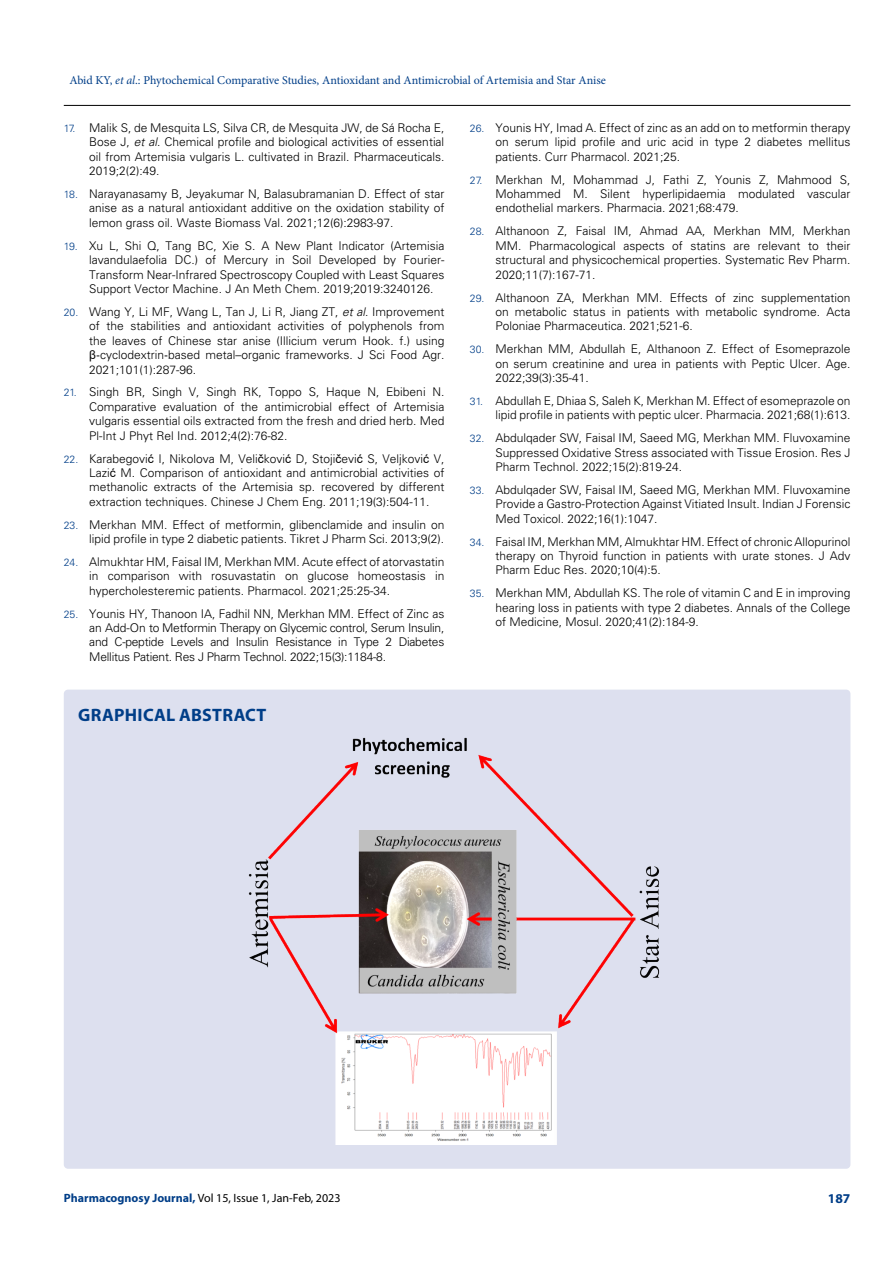
<style>
.page{position:relative;width:893px;height:1263px;background:#fff}
.page>*{position:absolute;margin:0;border:0;box-sizing:border-box;transform-origin:0 0}
.t1{font:700 18px "Myriad Pro";letter-spacing:.015em;color:#003e88}
.t2{font:700 13.5px "Myriad Pro";color:#003e88}
.t3{font:300 12px/14.4px "Univers LT Std";color:#000;text-align:justify}
.t4{font:12px "Minion Pro";color:#003e88}
.t5{font:12px "Myriad Pro";color:#000}
.s1{font-style:italic}
.s2{font-size:10.5px;color:#003e88}
.s3{font-family:"Arial";font-weight:400}
.s4{font-family:"Cambria Math";font-weight:400}
.s5{font-weight:700;color:#003e88}
</style>
<div class="page">
<hr style="left:64px;top:105px;width:786px;height:1px;background:#000">
<div style="left:64px;top:690px;width:786px;height:479px;background:#dde0ef;border-radius:4px"></div>
<img style="left:248px;top:737px;width:412px;height:408px">
<p class="t4" style="left:69px;top:72px;width:538px">Abid KY, <span class="s1">et al</span>.: Phytochemical Comparative Studies, Antioxidant and Antimicrobial of Artemisia and Star Anise</p>
<p class="t3" style="left:89px;top:121px;width:357px;text-indent:-26px"><span class="s2">17.</span> Malik S, de Mesquita LS, Silva CR, de Mesquita JW, de Sá Rocha E, Bose J, <span class="s1">et al</span>. Chemical profile and biological activities of essential oil from Artemisia vulgaris L. cultivated in Brazil. Pharmaceuticals.<br>2019;2(2):49.</p>
<p class="t3" style="left:89px;top:187px;width:357px;text-indent:-26px"><span class="s2">18.</span> Narayanasamy B, Jeyakumar N, Balasubramanian D. Effect of star anise as a natural antioxidant additive on the oxidation stability of lemon grass oil. Waste Biomass Val. 2021;12(6):2983-97.</p>
<p class="t3" style="left:89px;top:238px;width:357px;text-indent:-26px"><span class="s2">19.</span> Xu L, Shi Q, Tang BC, Xie S. A New Plant Indicator (Artemisia lavandulaefolia DC.) of Mercury in Soil Developed by Fourier-Transform Near-Infrared Spectroscopy Coupled with Least Squares Support Vector Machine. J An Meth Chem. 2019;2019:3240126.</p>
<p class="t3" style="left:89px;top:304px;width:357px;text-indent:-26px"><span class="s2">20.</span> Wang Y, Li MF, Wang L, Tan J, Li R, Jiang ZT, <span class="s1">et al</span>. Improvement of the stabilities and antioxidant activities of polyphenols from the leaves of Chinese star anise (Illicium verum Hook. f.) using <span class="s3">β</span><span class="s4">‐</span>cyclodextrin<span class="s4">‐</span>based metal–organic frameworks. J Sci Food Agr.<br>2021;101(1):287-96.</p>
<p class="t3" style="left:89px;top:385px;width:357px;text-indent:-26px"><span class="s2">21.</span> Singh BR, Singh V, Singh RK, Toppo S, Haque N, Ebibeni N.<br>Comparative evaluation of the antimicrobial effect of Artemisia vulgaris essential oils extracted from the fresh and dried herb. Med Pl-Int J Phyt Rel Ind. 2012;4(2):76-82.</p>
<p class="t3" style="left:89px;top:451px;width:357px;text-indent:-26px"><span class="s2">22.</span> Karabegovi<span class="s3">ć</span> I, Nikolova M, Veli<span class="s3">č</span>kovi<span class="s3">ć</span> D, Stoji<span class="s3">č</span>evi<span class="s3">ć</span> S, Veljkovi<span class="s3">ć</span> V, Lazi<span class="s3">ć</span> M. Comparison of antioxidant and antimicrobial activities of methanolic extracts of the Artemisia sp. recovered by different extraction techniques. Chinese J Chem Eng. 2011;19(3):504-11.</p>
<p class="t3" style="left:64px;top:517px;width:382px;text-align:right"><span class="s2">23.</span> Merkhan MM. Effect of metformin, glibenclamide and insulin on lipid profile in type 2 diabetic patients. Tikret J Pharm Sci. 2013;9(2).</p>
<p class="t3" style="left:89px;top:554px;width:357px;text-indent:-26px"><span class="s2">24.</span> Almukhtar HM, Faisal IM, Merkhan MM. Acute effect of atorvastatin in comparison with rosuvastatin on glucose homeostasis in hypercholesteremic patients. Pharmacol. 2021;25:25-34.</p>
<p class="t3" style="left:89px;top:606px;width:357px;text-indent:-26px"><span class="s2">25.</span> Younis HY, Thanoon IA, Fadhil NN, Merkhan MM. Effect of Zinc as an Add-On to Metformin Therapy on Glycemic control, Serum Insulin, and C-peptide Levels and Insulin Resistance in Type 2 Diabetes Mellitus Patient. Res J Pharm Technol. 2022;15(3):1184-8.</p>
<h1 class="t1" style="left:78px;top:703px;width:190px">GRAPHICAL ABSTRACT</h1>
<p class="t3" style="left:495px;top:121px;width:357px;text-indent:-26px"><span class="s2">26.</span> Younis HY, Imad A. Effect of zinc as an add on to metformin therapy on serum lipid profile and uric acid in type 2 diabetes mellitus patients. Curr Pharmacol. 2021;25.</p>
<p class="t3" style="left:495px;top:172px;width:357px;text-indent:-26px"><span class="s2">27.</span> Merkhan M, Mohammad J, Fathi Z, Younis Z, Mahmood S, Mohammed M. Silent hyperlipidaemia modulated vascular endothelial markers. Pharmacia. 2021;68:479.</p>
<p class="t3" style="left:495px;top:224px;width:357px;text-indent:-26px"><span class="s2">28.</span> Althanoon Z, Faisal IM, Ahmad AA, Merkhan MM, Merkhan MM. Pharmacological aspects of statins are relevant to their structural and physicochemical properties. Systematic Rev Pharm.<br>2020;11(7):167-71.</p>
<p class="t3" style="left:495px;top:290px;width:357px;text-indent:-26px"><span class="s2">29.</span> Althanoon ZA, Merkhan MM. Effects of zinc supplementation on metabolic status in patients with metabolic syndrome. Acta Poloniae Pharmaceutica. 2021;521-6.</p>
<p class="t3" style="left:495px;top:342px;width:357px;text-indent:-26px"><span class="s2">30.</span> Merkhan MM, Abdullah E, Althanoon Z. Effect of Esomeprazole on serum creatinine and urea in patients with Peptic Ulcer. Age.<br>2022;39(3):35-41.</p>
<p class="t3" style="left:470px;top:393px;width:382px;text-align:right"><span class="s2">31.</span> Abdullah E, Dhiaa S, Saleh K, Merkhan M. Effect of esomeprazole on lipid profile in patients with peptic ulcer. Pharmacia. 2021;68(1):613.</p>
<p class="t3" style="left:495px;top:431px;width:357px;text-indent:-26px"><span class="s2">32.</span> Abdulqader SW, Faisal IM, Saeed MG, Merkhan MM. Fluvoxamine Suppressed Oxidative Stress associated with Tissue Erosion. Res J Pharm Technol. 2022;15(2):819-24.</p>
<p class="t3" style="left:495px;top:482px;width:357px;text-indent:-26px"><span class="s2">33.</span> Abdulqader SW, Faisal IM, Saeed MG, Merkhan MM. Fluvoxamine Provide a Gastro-Protection Against Vitiated Insult. Indian J Forensic Med Toxicol. 2022;16(1):1047.</p>
<p class="t3" style="left:495px;top:534px;width:357px;text-indent:-26px"><span class="s2">34.</span> Faisal IM, Merkhan MM, Almukhtar HM. Effect of chronic Allopurinol therapy on Thyroid function in patients with urate stones. J Adv Pharm Educ Res. 2020;10(4):5.</p>
<p class="t3" style="left:495px;top:586px;width:357px;text-indent:-26px"><span class="s2">35.</span> Merkhan MM, Abdullah KS. The role of vitamin C and E in improving hearing loss in patients with type 2 diabetes. Annals of the College of Medicine, Mosul. 2020;41(2):184-9.</p>
<p class="t5" style="left:64px;top:1190px;width:278px"><span class="s5">Pharmacognosy Journal,</span> Vol 15, Issue 1, Jan-Feb, 2023</p>
<p class="t2" style="left:828px;top:1189px;width:24px">187</p>
</div>
